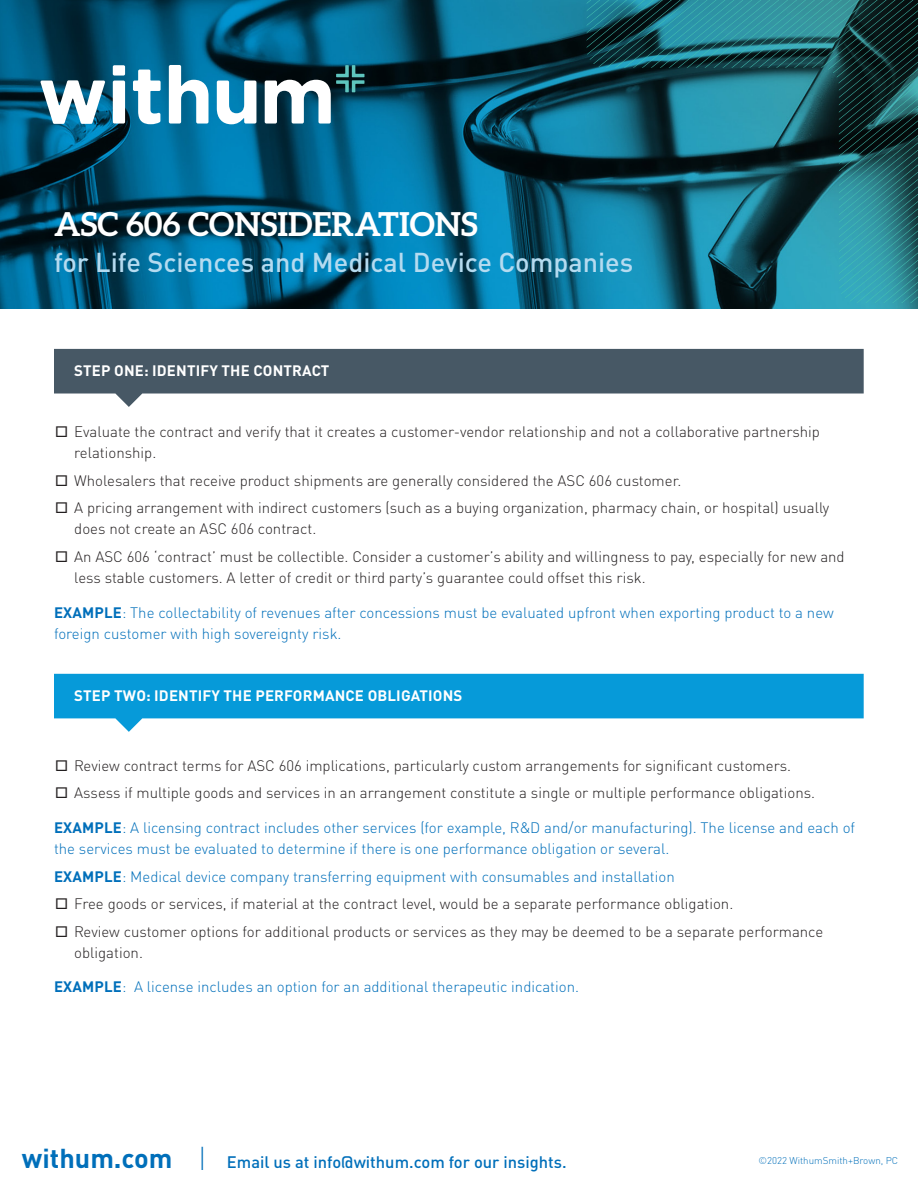
<style>
.page{position:relative;width:918px;height:1188px;background:#fff}
.page>*{position:absolute;margin:0;border:0;box-sizing:border-box;transform-origin:0 0}
.t1{font:700 33px "Aleo";color:#fff}
.t2{font:500 27px "DINOT";color:#b5dbf0}
.t3{font:500 16.5px "DINOT";color:#006fba}
.t4{font:300 15px/21px "DINOT";color:#231f20}
.EXAMPLES{font:300 15px/21px "DINOT";color:#006fba}
.t5{font:700 15px "DINOT";letter-spacing:.01em;color:#fff}
.t6{font:300 9.75px "DINOT";color:#006fba}
.s1{font-weight:700}
.s2{font-weight:700;font-size:27px}
.s3{font-weight:300;font-size:27px}
</style>
<div class="page">
<svg style="left:54px;top:349px;width:810px;height:58px;fill:#475865"></svg>
<svg style="left:54px;top:674px;width:810px;height:58px;fill:#069ad9"></svg>
<img style="left:0;top:0;width:918px;height:309px">
<svg style="left:587px;top:0;width:331px;height:303px;background:#1c6573"></svg>
<svg style="left:41px;top:80px;width:64px;height:44px"></svg>
<div style="left:113px;top:81px;width:12px;height:43px;background:#fff;border-radius:2px"></div>
<svg style="left:133px;top:70px;width:28px;height:54px"></svg>
<svg style="left:169px;top:65px;width:39px;height:59px"></svg>
<svg style="left:217px;top:81px;width:39px;height:43px"></svg>
<svg style="left:265px;top:65px;width:99px;height:59px"></svg>
<div style="left:113px;top:65px;width:12px;height:11px;background:#fff;border-radius:2px"></div>
<p class="t1" style="left:54px;top:205px;width:425px">ASC 606 CONSIDERATIONS</p>
<p class="t2" style="left:54px;top:241px;width:581px">for Life Sciences and Medical Device Companies</p>
<p class="t5" style="left:74px;top:359px;width:257px">STEP ONE: IDENTIFY THE CONTRACT</p>
<p class="t4" style="left:74px;top:420px;width:747px;text-indent:-20px"><span class="s1">□</span> Evaluate the contract and verify that it creates a customer-vendor relationship and not a collaborative partnership relationship.</p>
<p class="t4" style="left:54px;top:469px;width:629px"><span class="s1">□</span> Wholesalers that receive product shipments are generally considered the ASC 606 customer.</p>
<p class="t4" style="left:74px;top:496px;width:757px;text-indent:-20px"><span class="s1">□</span> A pricing arrangement with indirect customers (such as a buying organization, pharmacy chain, or hospital) usually does not create an ASC 606 contract.</p>
<p class="t4" style="left:74px;top:545px;width:772px;text-indent:-20px"><span class="s1">□</span> An ASC 606 ‘contract’ must be collectible. Consider a customer’s ability and willingness to pay, especially for new and less stable customers. A letter of credit or third party’s guarantee could offset this risk.</p>
<p class="EXAMPLES" style="left:54px;top:601px;width:781px"><span class="s1">EXAMPLE</span>: The collectability of revenues after concessions must be evaluated upfront when exporting product to a new foreign customer with high sovereignty risk.</p>
<p class="t5" style="left:74px;top:684px;width:390px">STEP TWO: IDENTIFY THE PERFORMANCE OBLIGATIONS</p>
<p class="t4" style="left:54px;top:754px;width:739px"><span class="s1">□</span> Review contract terms for ASC 606 implications, particularly custom arrangements for significant customers.</p>
<p class="t4" style="left:54px;top:781px;width:763px"><span class="s1">□</span> Assess if multiple goods and services in an arrangement constitute a single or multiple performance obligations.</p>
<p class="EXAMPLES" style="left:54px;top:816px;width:803px"><span class="s1">EXAMPLE</span>: A licensing contract includes other services (for example, R&amp;D and/or manufacturing). The license and each of the services must be evaluated to determine if there is one performance obligation or several.</p>
<p class="EXAMPLES" style="left:54px;top:865px;width:622px"><span class="s1">EXAMPLE</span>: Medical device company transferring equipment with consumables and installation</p>
<p class="t4" style="left:54px;top:892px;width:681px"><span class="s1">□</span> Free goods or services, if material at the contract level, would be a separate performance obligation.</p>
<p class="t4" style="left:74px;top:920px;width:751px;text-indent:-20px"><span class="s1">□</span> Review customer options for additional products or services as they may be deemed to be a separate performance obligation.</p>
<p class="EXAMPLES" style="left:54px;top:975px;width:527px"><span class="s1">EXAMPLE</span>: A license includes an option for an additional therapeutic indication.</p>
<p class="t3" style="left:22px;top:1149px;width:546px"><span class="s2">withum.com</span> <span class="s3">|</span> Email us at info@withum.com for our insights.</p>
<p class="t6" style="left:758px;top:1153px;width:141px">©2022 WithumSmith+Brown, PC</p>
</div>
